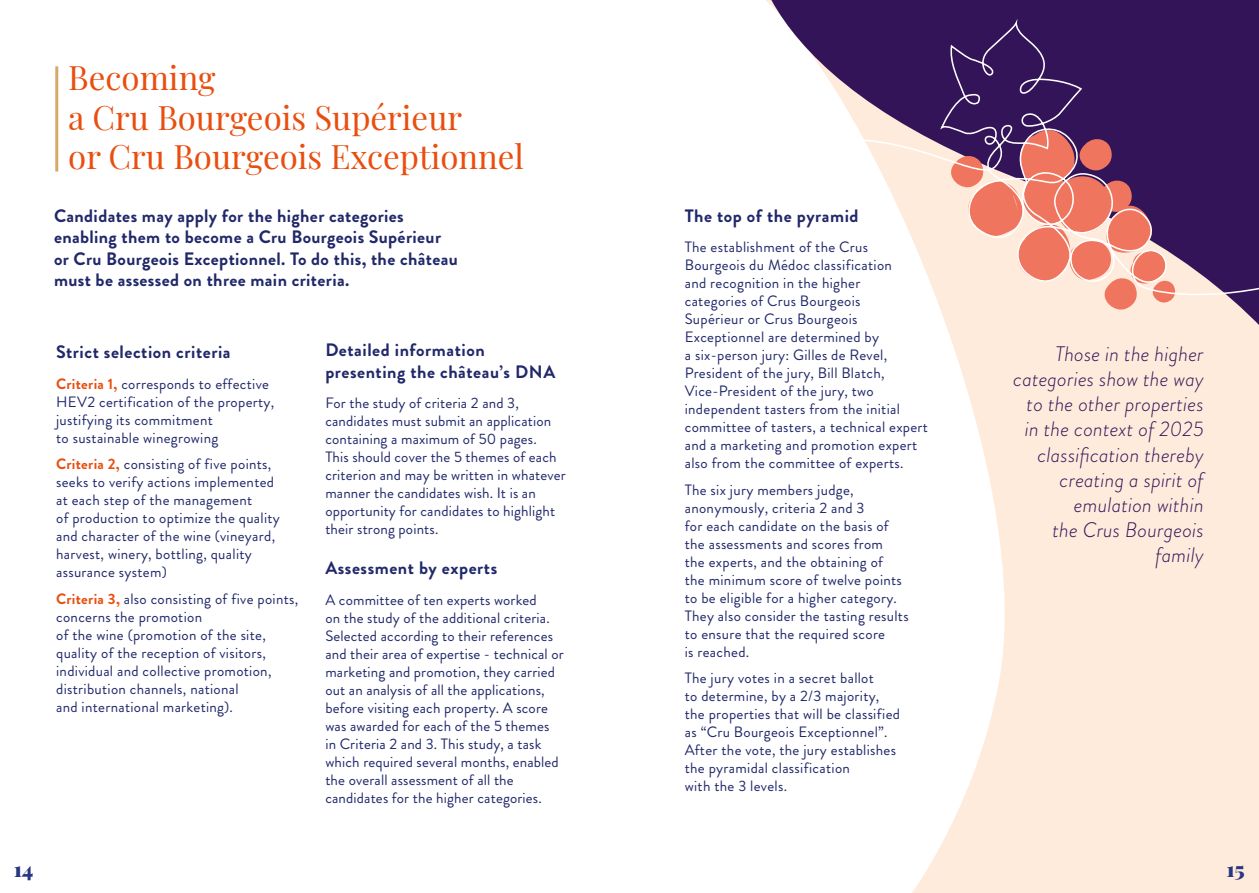
<style>
.page{position:relative;width:1259px;height:893px;background:#fff}
.page>*{position:absolute;margin:0;border:0;box-sizing:border-box;transform-origin:0 0}
.t1{font:33px/39.6px "Playfair Display";color:#e94e0f}
.t2{font:italic 300 21px/25.2px "Brandon Grotesque";letter-spacing:.01em;color:#331459;text-align:right}
.t3{font:900 21px "Playfair Display";color:#283583}
.t4{font:700 18px/21.6px "Brandon Grotesque";letter-spacing:.02em;color:#20286a}
.t5{font:15px/18px "Brandon Grotesque";letter-spacing:.02em;color:#20286a}
.s1{font-weight:700;color:#e84f0f}
</style>
<div class="page">
<svg style="left:912px;top:674px;width:347px;height:219px;fill:#ffebdb"></svg>
<svg style="left:766px;top:0;width:493px;height:674px;fill:#ffebdb"></svg>
<svg style="left:835px;top:23px;width:424px;height:308px;background:#987490"></svg>
<hr style="left:55px;top:66px;width:3px;height:105px;background:#d4aa69">
<h1 class="t1" style="left:68px;top:55px;width:457px">Becoming<br>a Cru Bourgeois Supérieur<br>or Cru Bourgeois Exceptionnel</h1>
<p class="t4" style="left:54px;top:205px;width:405px">Candidates may apply for the higher categories enabling them to become a Cru Bourgeois Supérieur or Cru Bourgeois Exceptionnel. To do this, the château must be assessed on three main criteria.</p>
<p class="t4" style="left:56px;top:341px;width:176px">Strict selection criteria</p>
<p class="t5" style="left:56px;top:375px;width:219px"><span class="s1">Criteria 1,</span> corresponds to effective<br>HEV2 certification of the property, justifying its commitment<br>to sustainable winegrowing</p>
<p class="t5" style="left:56px;top:455px;width:225px"><span class="s1">Criteria 2,</span> consisting of five points, seeks to verify actions implemented at each step of the management<br>of production to optimize the quality and character of the wine (vineyard, harvest, winery, bottling, quality assurance system)</p>
<p class="t5" style="left:56px;top:590px;width:244px"><span class="s1">Criteria 3,</span> also consisting of five points, concerns the promotion<br>of the wine (promotion of the site, quality of the reception of visitors, individual and collective promotion, distribution channels, national<br>and international marketing).</p>
<p class="t4" style="left:325px;top:339px;width:231px">Detailed information presenting the château’s DNA</p>
<p class="t5" style="left:325px;top:394px;width:242px">For the study of criteria 2 and 3, candidates must submit an application containing a maximum of 50 pages.<br>This should cover the 5 themes of each criterion and may be written in whatever manner the candidates wish. It is an opportunity for candidates to highlight their strong points.</p>
<p class="t4" style="left:325px;top:557px;width:173px">Assessment by experts</p>
<p class="t5" style="left:325px;top:591px;width:240px">A committee of ten experts worked<br>on the study of the additional criteria.<br>Selected according to their references and their area of expertise - technical or marketing and promotion, they carried out an analysis of all the applications, before visiting each property. A score was awarded for each of the 5 themes in Criteria 2 and 3. This study, a task which required several months, enabled the overall assessment of all the candidates for the higher categories.</p>
<h2 class="t3" style="left:14px;top:852px;width:21px">14</h2>
<p class="t4" style="left:685px;top:205px;width:175px">The top of the pyramid</p>
<p class="t5" style="left:685px;top:238px;width:245px">The establishment of the Crus Bourgeois du Médoc classification<br>and recognition in the higher<br>categories of Crus Bourgeois<br>Supérieur or Crus Bourgeois Exceptionnel are determined by<br>a six-person jury: Gilles de Revel, President of the jury, Bill Blatch, Vice-President of the jury, two independent tasters from the initial committee of tasters, a technical expert and a marketing and promotion expert also from the committee of experts.</p>
<p class="t5" style="left:685px;top:481px;width:225px">The six jury members judge, anonymously, criteria 2 and 3<br>for each candidate on the basis of the assessments and scores from<br>the experts, and the obtaining of<br>the minimum score of twelve points to be eligible for a higher category.<br>They also consider the tasting results to ensure that the required score<br>is reached.</p>
<p class="t5" style="left:685px;top:669px;width:217px">The jury votes in a secret ballot<br>to determine, by a 2/3 majority, the properties that will be classified as “Cru Bourgeois Exceptionnel”.<br>After the vote, the jury establishes the pyramidal classification<br>with the 3 levels.</p>
<h2 class="t2" style="left:1013px;top:341px;width:192px">Those in the higher categories show the way to the other properties in the context of 2025 classification thereby creating a spirit of emulation within<br>the Crus Bourgeois family</h2>
<h2 class="t3" style="left:1226px;top:852px;width:20px">15</h2>
</div>
